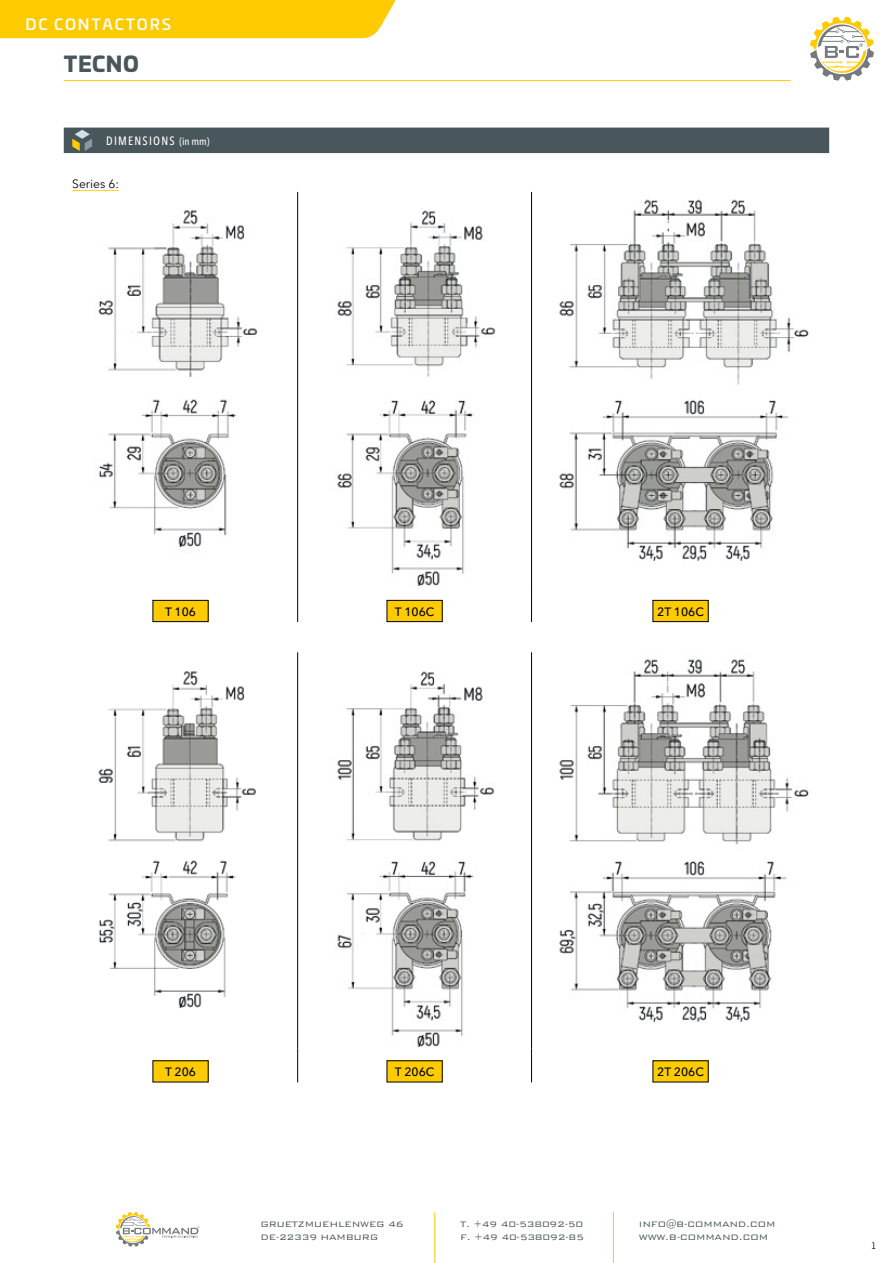
<style>
.page{position:relative;width:893px;height:1263px;background:#fff}
.page>*{position:absolute;margin:0;border:0;box-sizing:border-box;transform-origin:0 0}
.t1{font:900 21px "Univia Pro";letter-spacing:.02em;color:#49565b}
.t2{font:500 15px "Univia Pro";letter-spacing:.12em;color:#fff}
.t3{font:500 12px "Avenir Next LT Pro";color:#000}
.t4{font:500 condensed 12px "Avenir Next LT Pro";letter-spacing:.1em;color:#fff}
.t5{font:12px "Avenir Next LT Pro";color:#000}
.t6{font:300 10.5px/12.6px "Bank Gothic BT";letter-spacing:-.025em;color:#49565b}
.t7{font:9px "Univia Pro";color:#000}
.s1{font-size:10.5px}
</style>
<div class="page">
<hr style="left:434px;top:1212px;width:1px;height:34px;background:#fecb00">
<hr style="left:613px;top:1212px;width:1px;height:34px;background:#fecb00">
<svg style="left:434px;top:1246px;width:1px;height:17px"></svg>
<svg style="left:613px;top:1246px;width:1px;height:17px"></svg>
<svg style="left:116px;top:1212px;width:83px;height:34px"></svg>
<hr style="left:64px;top:80px;width:727px;height:1px;background:#fecb00">
<div style="left:0;top:0;width:395px;height:38px;background:#fecb00"></div>
<svg style="left:810px;top:17px;width:64px;height:64px"></svg>
<hr style="left:297px;top:192px;width:1px;height:396px;background:#000">
<hr style="left:531px;top:192px;width:1px;height:396px;background:#000">
<hr style="left:297px;top:652px;width:1px;height:396px;background:#000">
<hr style="left:531px;top:652px;width:1px;height:396px;background:#000">
<hr style="left:297px;top:588px;width:1px;height:34px;background:#000">
<hr style="left:531px;top:588px;width:1px;height:34px;background:#000">
<hr style="left:297px;top:1048px;width:1px;height:34px;background:#000">
<hr style="left:531px;top:1048px;width:1px;height:34px;background:#000">
<hr style="left:72px;top:190px;width:47px;height:1px;background:#ffcb00">
<img style="left:98px;top:210px;width:159px;height:337px">
<img style="left:337px;top:210px;width:159px;height:376px">
<img style="left:559px;top:199px;width:250px;height:362px">
<div style="left:153px;top:600px;width:55px;height:22px;background:#fecb00"></div>
<div style="left:153px;top:600px;width:56px;height:22px;border:1px solid #000"></div>
<div style="left:387px;top:600px;width:55px;height:22px;background:#fecb00"></div>
<div style="left:387px;top:600px;width:56px;height:22px;border:1px solid #000"></div>
<div style="left:653px;top:600px;width:55px;height:22px;background:#fecb00"></div>
<div style="left:652px;top:600px;width:57px;height:22px;border:1px solid #000"></div>
<img style="left:98px;top:671px;width:158px;height:337px">
<img style="left:337px;top:671px;width:158px;height:376px">
<img style="left:559px;top:659px;width:250px;height:363px">
<div style="left:153px;top:1061px;width:55px;height:21px;background:#fecb00"></div>
<div style="left:387px;top:1061px;width:55px;height:21px;background:#fecb00"></div>
<div style="left:653px;top:1061px;width:55px;height:21px;background:#fecb00"></div>
<div style="left:64px;top:128px;width:765px;height:25px;background:#49565b"></div>
<h2 class="t2" style="left:26px;top:13px;width:147px">DC CONTACTORS</h2>
<h1 class="t1" style="left:64px;top:47px;width:76px">TECNO</h1>
<p class="t4" style="left:106px;top:133px;width:105px">DIMENSIONS <span class="s1">(IN MM)</span></p>
<p class="t5" style="left:72px;top:176px;width:48px">Series 6:</p>
<p class="t3" style="left:165px;top:604px;width:32px">T 106</p>
<p class="t3" style="left:395px;top:604px;width:41px">T 106C</p>
<p class="t3" style="left:657px;top:604px;width:48px">2T 106C</p>
<p class="t3" style="left:165px;top:1064px;width:32px">T 206</p>
<p class="t3" style="left:395px;top:1064px;width:41px">T 206C</p>
<p class="t3" style="left:657px;top:1064px;width:48px">2T 206C</p>
<p class="t6" style="left:260px;top:1218px;width:145px">gruetzmuehlenweg 46<br>DE-22339 hamburg</p>
<p class="t6" style="left:460px;top:1218px;width:125px">T. +49 40-538092-50<br>F. +49 40-538092-85</p>
<p class="t6" style="left:639px;top:1218px;width:138px">info@B-command.com www.b-command.com</p>
<p class="t7" style="left:872px;top:1239px;width:5px">1</p>
</div>
